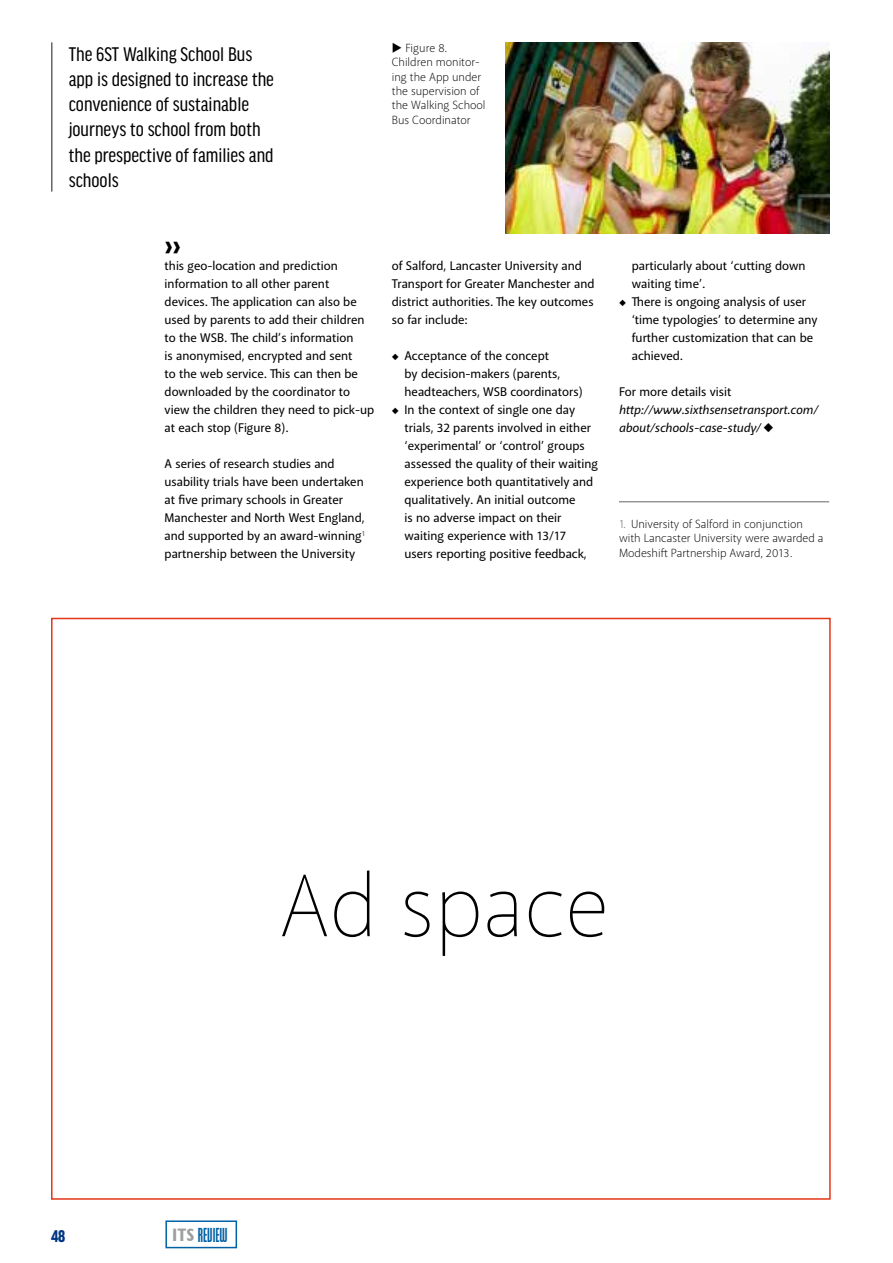
<style>
.page{position:relative;width:893px;height:1263px;background:#fff}
.page>*{position:absolute;margin:0;border:0;box-sizing:border-box;transform-origin:0 0}
.t1{font:100 90px "Akagi Pro";color:#000}
.t2{font:condensed 21px/25.2px "Good Headline Pro";color:#000}
.t3{font:18px "Marten Grotesque";color:#0061a5}
.t4{font:900 condensed 18px "Good Headline Pro";color:#003882}
.t5{font:500 12.75px/18px "Akagi Pro";color:#000}
.t6{font:italic 500 12.75px/18px "Akagi Pro";color:#000}
.t7{font:900 12.75px "Akagi Pro";color:#000;scale:2 1}
.t8{font:300 12px/14.4px "Akagi Pro";color:#000}
.s1{color:#646567}
.s2{font-family:"Gill Sans";font-weight:700;font-stretch:condensed;color:#9c9e9f}
</style>
<div class="page">
<div style="left:165px;top:1220px;width:72px;height:28px;border:2px solid #0061a5"></div>
<img style="left:505px;top:43px;width:324px;height:191px">
<hr style="left:619px;top:501px;width:210px;height:1px;background:#646567">
<hr style="left:51px;top:42px;width:2px;height:150px;background:#646567">
<h2 class="t2" style="left:69px;top:41px;width:207px">The 6ST Walking School Bus app is designed to increase the convenience of sustainable journeys to school from both the prespective of families and schools</h2>
<p class="t8" style="left:392px;top:41px;width:95px">◆ Figure 8.<br>Children monitor&shy;ing the App under the supervision of the Walking School<br>Bus Coordinator</p>
<p class="t7" style="left:165px;top:240px;width:10px">〉〉</p>
<p class="t5" style="left:165px;top:257px;width:211px">this geo-location and prediction information to all other parent devices. The application can also be used by parents to add their children to the WSB. The child’s information<br>is anonymised, encrypted and sent<br>to the web service. This can then be downloaded by the coordinator to view the children they need to pick-up at each stop (Figure 8).</p>
<p class="t5" style="left:165px;top:455px;width:202px">A series of research studies and usability trials have been undertaken at five primary schools in Greater Manchester and North West England, and supported by an award-winning<sup>1 </sup>partnership between the University</p>
<p class="t5" style="left:392px;top:257px;width:204px">of Salford, Lancaster University and<br>Transport for Greater Manchester and district authorities. The key outcomes so far include:</p>
<p class="t5" style="left:405px;top:347px;width:179px;text-indent:-13px">◆ Acceptance of the concept<br>by decision-makers (parents, headteachers, WSB coordinators)</p>
<p class="t5" style="left:405px;top:401px;width:195px;text-indent:-13px">◆ In the context of single one day trials, 32 parents involved in either ‘experimental’ or ‘control’ groups assessed the quality of their waiting experience both quantitatively and qualitatively. An initial outcome<br>is no adverse impact on their waiting experience with 13/17<br>users reporting positive feedback,</p>
<p class="t5" style="left:632px;top:257px;width:175px">particularly about ‘cutting down waiting time’.</p>
<p class="t5" style="left:632px;top:293px;width:187px;text-indent:-13px">◆ There is ongoing analysis of user ‘time typologies’ to determine any further customization that can be achieved.</p>
<p class="t5" style="left:619px;top:383px;width:114px">For more details visit</p>
<p class="t6" style="left:619px;top:401px;width:201px">http://www.sixthsensetransport.com/ about/schools-case-study/ ◆</p>
<p class="t8" style="left:619px;top:517px;width:206px"><span class="s1">1.</span> University of Salford in conjunction with Lancaster University were awarded a<br>Modeshift Partnership Award, 2013.</p>
<h1 class="t1" style="left:279px;top:851px;width:332px">Ad space</h1>
<h3 class="t4" style="left:51px;top:1226px;width:16px">48</h3>
<h3 class="t3" style="left:172px;top:1224px;width:57px"><span class="s2">ITS</span> REVIEW</h3>
</div>
